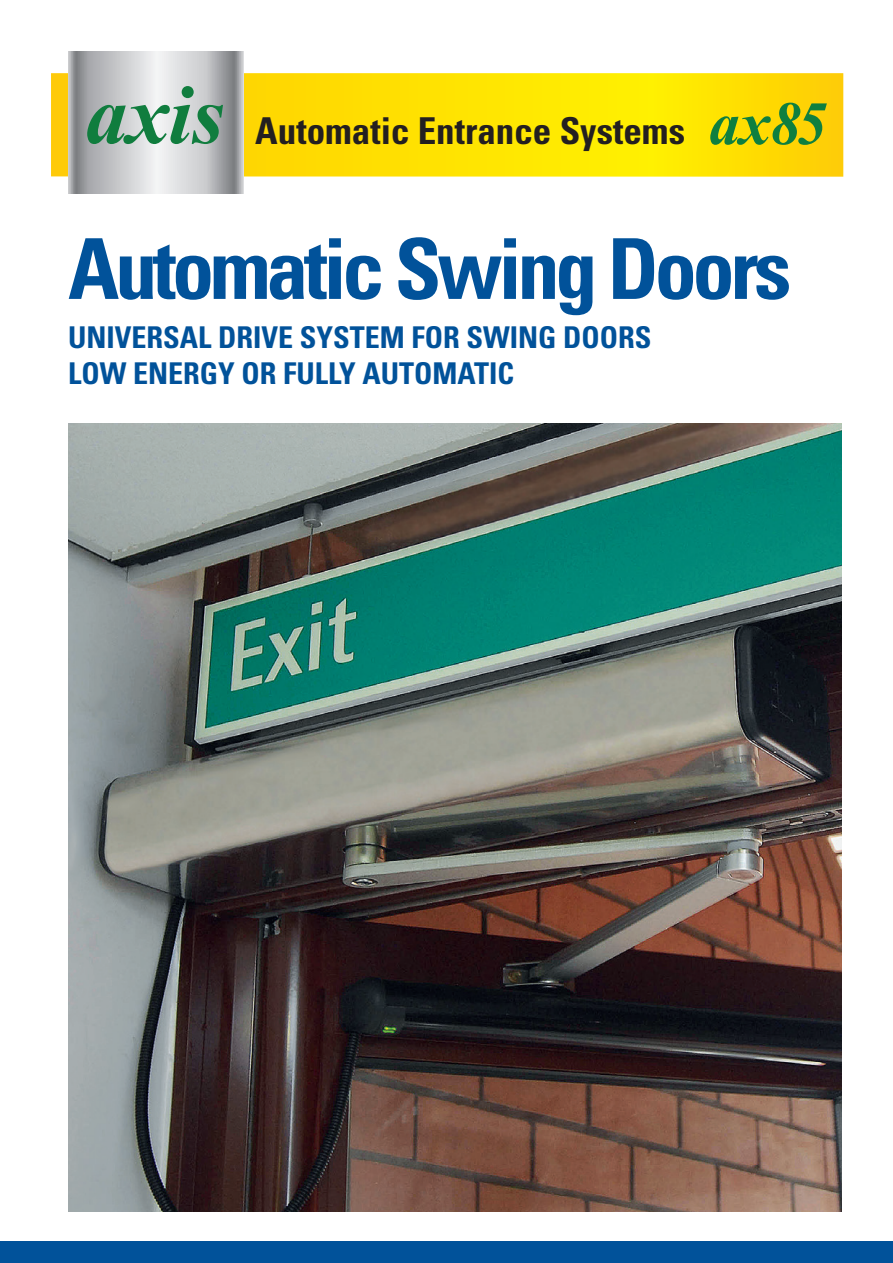
<style>
.page{position:relative;width:893px;height:1263px;background:#fff}
.page>*{position:absolute;margin:0;border:0;box-sizing:border-box;transform-origin:0 0}
.t1{font:700 condensed 84px "Univers";letter-spacing:-.05em;color:#01529a}
.t2{font:700 condensed 37.05px "Univers";color:#231f20}
.t3{font:700 condensed 30px/36px "Univers";color:#01529a}
.s1{font-family:"Times New Roman";font-style:italic;font-stretch:normal;font-size:61.2px;color:#0f7f3f}
</style>
<div class="page">
<div style="left:0;top:1242px;width:893px;height:21px;background:#01529a"></div>
<img style="left:68px;top:423px;width:774px;height:789px">
<svg style="left:51px;top:73px;width:792px;height:104px;background:#fee003"></svg>
<svg style="left:68px;top:51px;width:176px;height:142px;background:#bcbdc0"></svg>
<svg style="left:87px;top:86px;width:136px;height:58px;background:#91b5a2"></svg>
<p class="t2" style="left:255px;top:108px;width:573px">Automatic Entrance Systems <span class="s1">ax85</span></p>
<p class="t1" style="left:68px;top:217px;width:725px">Automatic Swing Doors</p>
<p class="t3" style="left:68px;top:318px;width:585px">UNIVERSAL DRIVE SYSTEM FOR SWING DOORS<br>LOW ENERGY OR FULLY AUTOMATIC</p>
</div>
